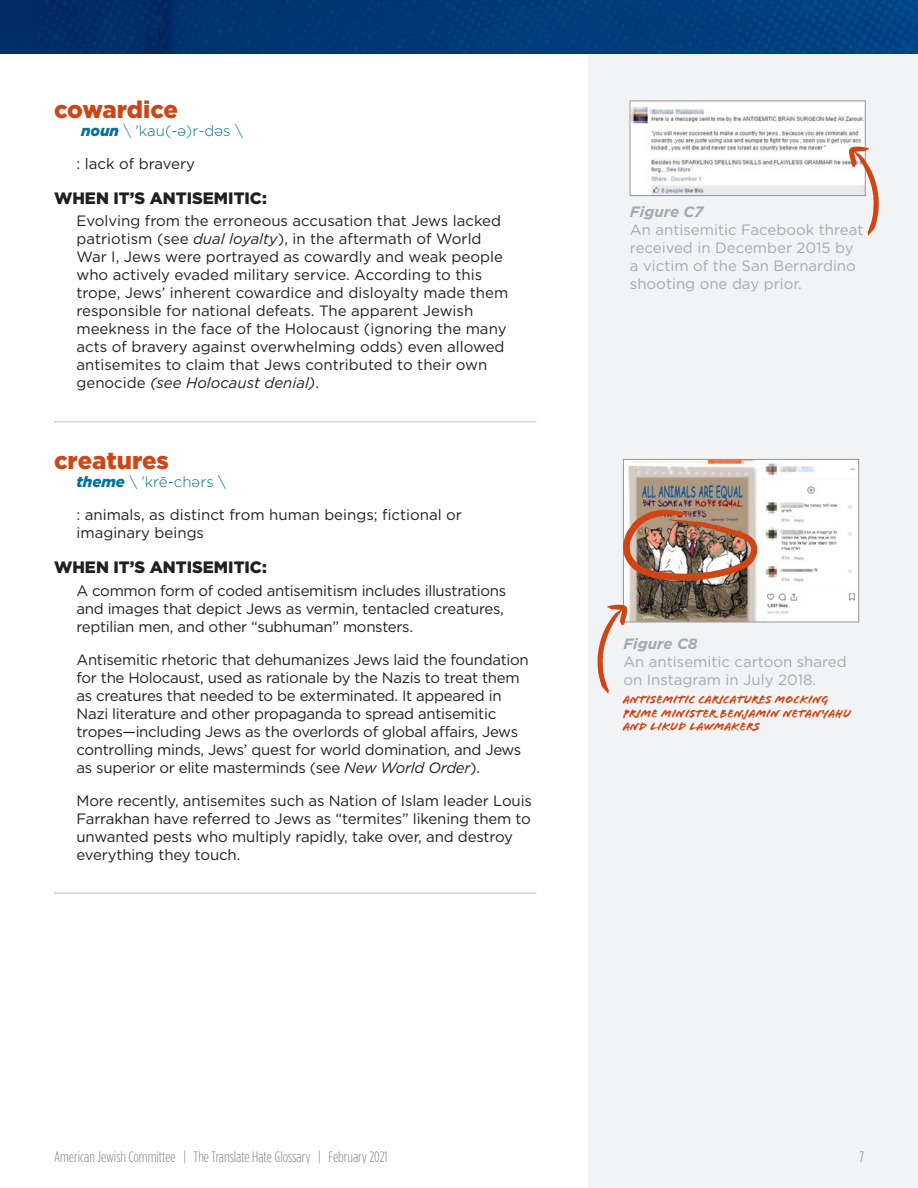
<style>
.page{position:relative;width:918px;height:1188px;background:#fff}
.page>*{position:absolute;margin:0;border:0;box-sizing:border-box;transform-origin:0 0}
.t1{font:900 24px "Gotham";letter-spacing:-.005em;color:#d14414}
.t2{font:900 16.5px "Gotham";color:#231f20}
.t3{font:15px/18px "Gotham";letter-spacing:-.02em;color:#231f20}
.t4{font:15px/18px "Gotham";color:#231f20}
.t5{font:15px/18px "Gotham";color:#a8a9ad}
.t6{font:300 15px "Gotham Condensed";color:#808285}
.t7{font:300 15px "Gotham";color:#03729a}
.t8{font:italic 700 15px "Gotham";color:#a8a9ad}
.t9{font:12px/13.5px "Flood Std";color:#d14414}
.s1{font-weight:900;font-style:italic}
.s2{font-style:italic}
</style>
<div class="page">
<div style="left:588px;top:0;width:330px;height:1188px;background:#f2f3f4"></div>
<img style="left:0;top:0;width:918px;height:54px">
<img style="left:632px;top:102px;width:232px;height:92px">
<div style="left:630px;top:100px;width:236px;height:96px;border:1px solid #939598"></div>
<svg style="left:849px;top:147px;width:30px;height:89px"></svg>
<img style="left:625px;top:461px;width:232px;height:159px">
<div style="left:623px;top:459px;width:236px;height:163px;border:1px solid #939598"></div>
<svg style="left:598px;top:605px;width:29px;height:89px"></svg>
<img style="left:623px;top:510px;width:134px;height:70px">
<hr style="left:54px;top:421px;width:482px;height:1px;background:#bcbdc0">
<hr style="left:54px;top:893px;width:482px;height:1px;background:#bcbdc0">
<h1 class="t1" style="left:54px;top:93px;width:126px">cowardice</h1>
<p class="t7" style="left:81px;top:121px;width:163px"><span class="s1">noun</span> \ 'kau(-ə)r-dəs \</p>
<p class="t4" style="left:76px;top:155px;width:120px">: lack of bravery</p>
<p class="t2" style="left:54px;top:187px;width:214px">WHEN IT’S ANTISEMITIC:</p>
<p class="t4" style="left:76px;top:212px;width:433px">Evolving from the erroneous accusation that Jews lacked patriotism (see <span class="s2">dual loyalty</span>), in the aftermath of World War I, Jews were portrayed as cowardly and weak people who actively evaded military service. According to this trope, Jews’ inherent cowardice and disloyalty made them responsible for national defeats. The apparent Jewish meekness in the face of the Holocaust (ignoring the many acts of bravery against overwhelming odds) even allowed antisemites to claim that Jews contributed to their own genocide <span class="s2">(see Holocaust denial)</span>.</p>
<h1 class="t1" style="left:54px;top:444px;width:116px">creatures</h1>
<p class="t7" style="left:76px;top:473px;width:151px"><span class="s1">theme</span> \ 'krē-chərs \</p>
<p class="t4" style="left:76px;top:506px;width:387px">: animals, as distinct from human beings; fictional or imaginary beings</p>
<p class="t2" style="left:54px;top:556px;width:214px">WHEN IT’S ANTISEMITIC:</p>
<p class="t3" style="left:76px;top:581px;width:431px">A common form of coded antisemitism includes illustrations and images that depict Jews as vermin, tentacled creatures, reptilian men, and other “subhuman” monsters.</p>
<p class="t3" style="left:76px;top:650px;width:454px">Antisemitic rhetoric that dehumanizes Jews laid the foundation for the Holocaust, used as rationale by the Nazis to treat them as creatures that needed to be exterminated. It appeared in Nazi literature and other propaganda to spread antisemitic tropes—including Jews as the overlords of global affairs, Jews controlling minds, Jews’ quest for world domination, and Jews as superior or elite masterminds (see <span class="s2">New World Order</span>).</p>
<p class="t3" style="left:76px;top:791px;width:457px">More recently, antisemites such as Nation of Islam leader Louis Farrakhan have referred to Jews as “termites” likening them to unwanted pests who multiply rapidly, take over, and destroy everything they touch.</p>
<p class="t8" style="left:630px;top:202px;width:75px">Figure C7</p>
<p class="t5" style="left:630px;top:221px;width:235px">An antisemitic Facebook threat received in December 2015 by a victim of the San Bernardino shooting one day prior.</p>
<p class="t8" style="left:623px;top:634px;width:76px">Figure C8</p>
<p class="t5" style="left:623px;top:652px;width:225px">An antisemitic cartoon shared on Instagram in July 2018.</p>
<p class="t9" style="left:623px;top:693px;width:229px">ANTISEMITIC CARICATURES MOCKING<br>PRIME MINISTER BENJAMIN NETANYAHU<br>AND LIKUD LAWMAKERS</p>
<p class="t6" style="left:54px;top:1149px;width:335px">American Jewish Committee | The Translate Hate Glossary | February 2021</p>
<p class="t6" style="left:859px;top:1149px;width:6px">7</p>
</div>
